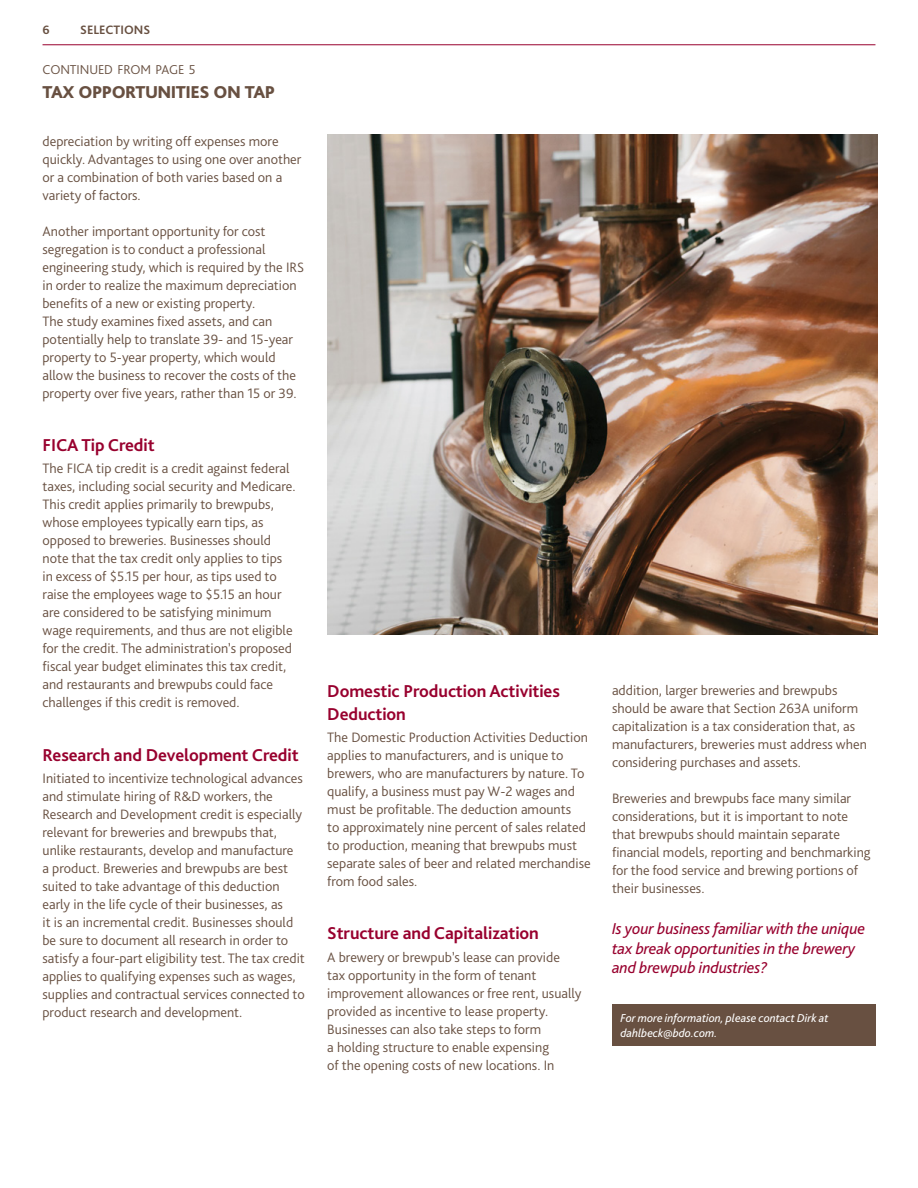
<style>
.page{position:relative;width:918px;height:1188px;background:#fff}
.page>*{position:absolute;margin:0;border:0;box-sizing:border-box;transform-origin:0 0}
.t1{font:700 18px/22.5px "Bliss Pro";letter-spacing:-.005em;color:#98002e}
.t2{font:800 18px "Bliss Pro";letter-spacing:-.03em;color:#685041}
.t3{font:italic 16.5px/19.5px "Bliss Pro";letter-spacing:-.01em;color:#98002e}
.t4{font:300 14.25px/18px "Bliss Pro";color:#685041}
.t5{font:300 13.5px "Bliss Pro";letter-spacing:-.005em;color:#685041}
.t6{font:700 12.75px "Bliss Pro";color:#685041}
.t7{font:italic 12px/15px "Bliss Pro";color:#fff}
</style>
<div class="page">
<hr style="left:43px;top:44px;width:832px;height:1px;background:#98002e">
<div style="left:612px;top:1005px;width:263px;height:41px;background:#685041"></div>
<img style="left:327px;top:134px;width:551px;height:500px">
<p class="t6" style="left:43px;top:22px;width:9px">6</p>
<p class="t6" style="left:80px;top:22px;width:71px">SELECTIONS</p>
<p class="t5" style="left:43px;top:61px;width:155px">CONTINUED FROM PAGE 5</p>
<p class="t2" style="left:43px;top:81px;width:234px">TAX OPPORTUNITIES ON TAP</p>
<p class="t4" style="left:43px;top:132px;width:260px">depreciation by writing off expenses more quickly. Advantages to using one over another or a combination of both varies based on a variety of factors.</p>
<p class="t4" style="left:43px;top:222px;width:263px">Another important opportunity for cost segregation is to conduct a professional engineering study, which is required by the IRS in order to realize the maximum depreciation benefits of a new or existing property.<br>The study examines fixed assets, and can potentially help to translate 39- and 15-year property to 5-year property, which would allow the business to recover the costs of the property over five years, rather than 15 or 39.</p>
<p class="t1" style="left:43px;top:433px;width:114px">FICA Tip Credit</p>
<p class="t4" style="left:43px;top:459px;width:255px">The FICA tip credit is a credit against federal taxes, including social security and Medicare.<br>This credit applies primarily to brewpubs, whose employees typically earn tips, as opposed to breweries. Businesses should note that the tax credit only applies to tips in excess of $5.15 per hour, as tips used to raise the employees wage to $5.15 an hour are considered to be satisfying minimum wage requirements, and thus are not eligible for the credit. The administration’s proposed fiscal year budget eliminates this tax credit, and restaurants and brewpubs could face challenges if this credit is removed.</p>
<p class="t1" style="left:43px;top:743px;width:258px">Research and Development Credit</p>
<p class="t4" style="left:43px;top:769px;width:264px">Initiated to incentivize technological advances and stimulate hiring of R&amp;D workers, the Research and Development credit is especially relevant for breweries and brewpubs that, unlike restaurants, develop and manufacture<br>a product. Breweries and brewpubs are best suited to take advantage of this deduction early in the life cycle of their businesses, as<br>it is an incremental credit. Businesses should be sure to document all research in order to satisfy a four-part eligibility test. The tax credit applies to qualifying expenses such as wages, supplies and contractual services connected to product research and development.</p>
<p class="t1" style="left:327px;top:680px;width:234px">Domestic Production Activities<br>Deduction</p>
<p class="t4" style="left:327px;top:728px;width:265px">The Domestic Production Activities Deduction applies to manufacturers, and is unique to brewers, who are manufacturers by nature. To qualify, a business must pay W-2 wages and must be profitable. The deduction amounts<br>to approximately nine percent of sales related to production, meaning that brewpubs must separate sales of beer and related merchandise from food sales.</p>
<p class="t1" style="left:327px;top:922px;width:213px">Structure and Capitalization</p>
<p class="t4" style="left:327px;top:948px;width:256px">A brewery or brewpub’s lease can provide<br>tax opportunity in the form of tenant improvement allowances or free rent, usually provided as incentive to lease property.<br>Businesses can also take steps to form<br>a holding structure to enable expensing<br>of the opening costs of new locations. In</p>
<p class="t4" style="left:612px;top:681px;width:256px">addition, larger breweries and brewpubs should be aware that Section 263A uniform capitalization is a tax consideration that, as manufacturers, breweries must address when considering purchases and assets.</p>
<p class="t4" style="left:612px;top:789px;width:260px">Breweries and brewpubs face many similar considerations, but it is important to note that brewpubs should maintain separate financial models, reporting and benchmarking for the food service and brewing portions of their businesses.</p>
<p class="t3" style="left:612px;top:919px;width:255px">Is your business familiar with the unique tax break opportunities in the brewery and brewpub industries?</p>
<p class="t7" style="left:621px;top:1011px;width:209px">For more information, please contact Dirk at dahlbeck@bdo.com.</p>
</div>
